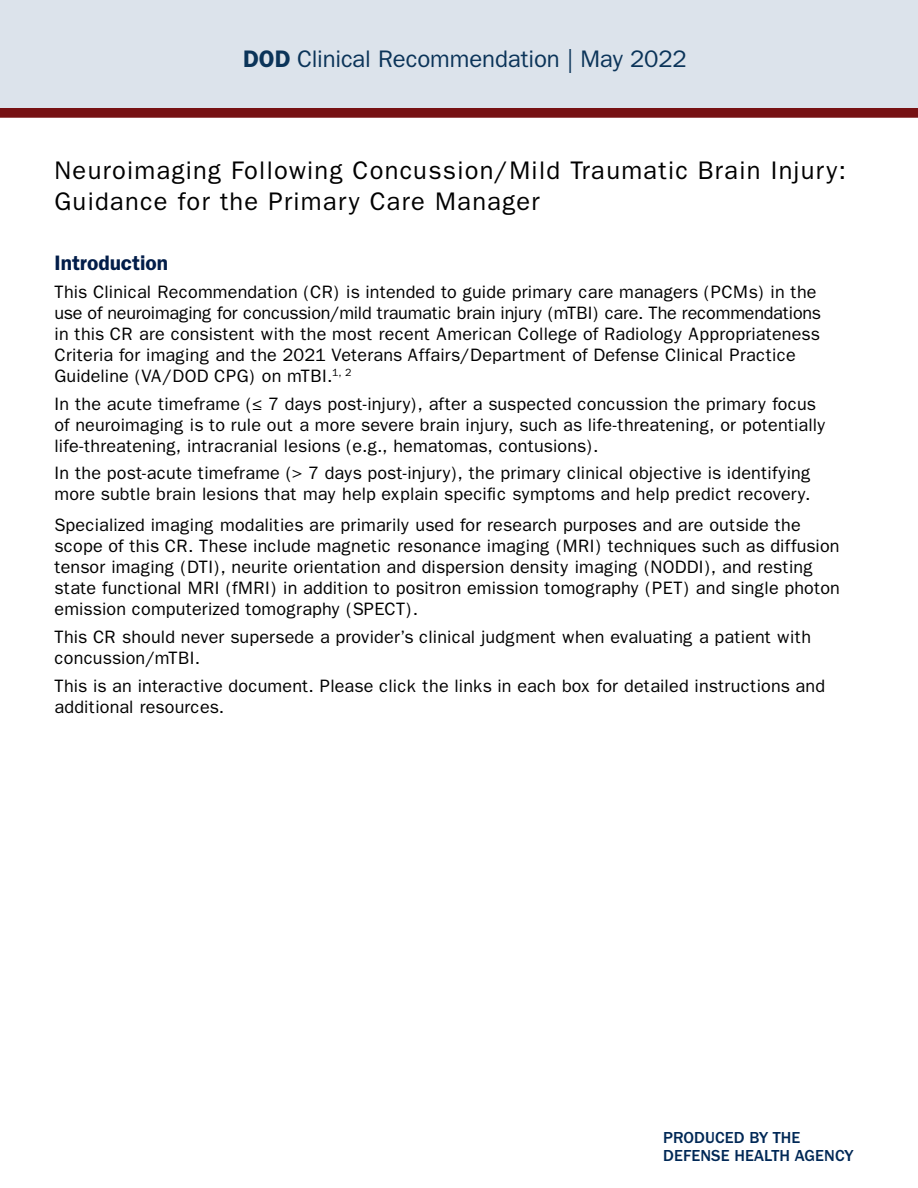
<style>
.page{position:relative;width:918px;height:1188px;background:#fff}
.page>*{position:absolute;margin:0;border:0;box-sizing:border-box;transform-origin:0 0}
.t1{font:25.5px/30.6px "ITC Franklin Gothic Std";letter-spacing:.05em;color:#000}
.t2{font:24px "ITC Franklin Gothic Std";letter-spacing:-.005em;color:#0b3459}
.t3{font:600 21px "Franklin Gothic";color:#021d49}
.t4{font:18px/21px "Franklin Gothic";color:#000}
.t5{font:500 16.5px/18px "ITC Franklin Gothic Std";letter-spacing:.005em;color:#002856}
.s1{font-family:"Franklin Gothic";font-weight:600}
.s2{font-family:"Myriad Pro"}
</style>
<div class="page">
<div style="left:0;top:107px;width:918px;height:11px;background:#761113"></div>
<div style="left:0;top:0;width:918px;height:108px;background:#dce3eb"></div>
<h2 class="t2" style="left:243px;top:46px;width:446px"><span class="s1">DOD</span> Clinical Recommendation | May 2022</h2>
<h1 class="t1" style="left:55px;top:156px;width:793px">Neuroimaging Following Concussion/Mild Traumatic Brain Injury:<br>Guidance for the Primary Care Manager</h1>
<p class="t3" style="left:55px;top:251px;width:115px">Introduction</p>
<p class="t4" style="left:55px;top:281px;width:768px">This Clinical Recommendation (CR) is intended to guide primary care managers (PCMs) in the use of neuroimaging for concussion/mild traumatic brain injury (mTBI) care. The recommendations in this CR are consistent with the most recent American College of Radiology Appropriateness Criteria for imaging and the 2021 Veterans Affairs/Department of Defense Clinical Practice Guideline (VA/DOD CPG) on mTBI.<sup>1,</sup> <sup>2</sup></p>
<p class="t4" style="left:55px;top:393px;width:773px">In the acute timeframe (<span class="s2">≤</span> 7 days post-injury), after a suspected concussion the primary focus of neuroimaging is to rule out a more severe brain injury, such as life-threatening, or potentially life-threatening, intracranial lesions (e.g., hematomas, contusions).</p>
<p class="t4" style="left:55px;top:463px;width:758px">In the post-acute timeframe (&gt; 7 days post-injury), the primary clinical objective is identifying more subtle brain lesions that may help explain specific symptoms and help predict recovery.</p>
<p class="t4" style="left:55px;top:515px;width:787px">Specialized imaging modalities are primarily used for research purposes and are outside the scope of this CR. These include magnetic resonance imaging (MRI) techniques such as diffusion tensor imaging (DTI), neurite orientation and dispersion density imaging (NODDI), and resting state functional MRI (fMRI) in addition to positron emission tomography (PET) and single photon emission computerized tomography (SPECT).</p>
<p class="t4" style="left:55px;top:626px;width:758px">This CR should never supersede a provider’s clinical judgment when evaluating a patient with concussion/mTBI.</p>
<p class="t4" style="left:55px;top:675px;width:772px">This is an interactive document. Please click the links in each box for detailed instructions and additional resources.</p>
<p class="t5" style="left:663px;top:1129px;width:192px">PRODUCED BY THE<br>DEFENSE HEALTH AGENCY</p>
</div>
